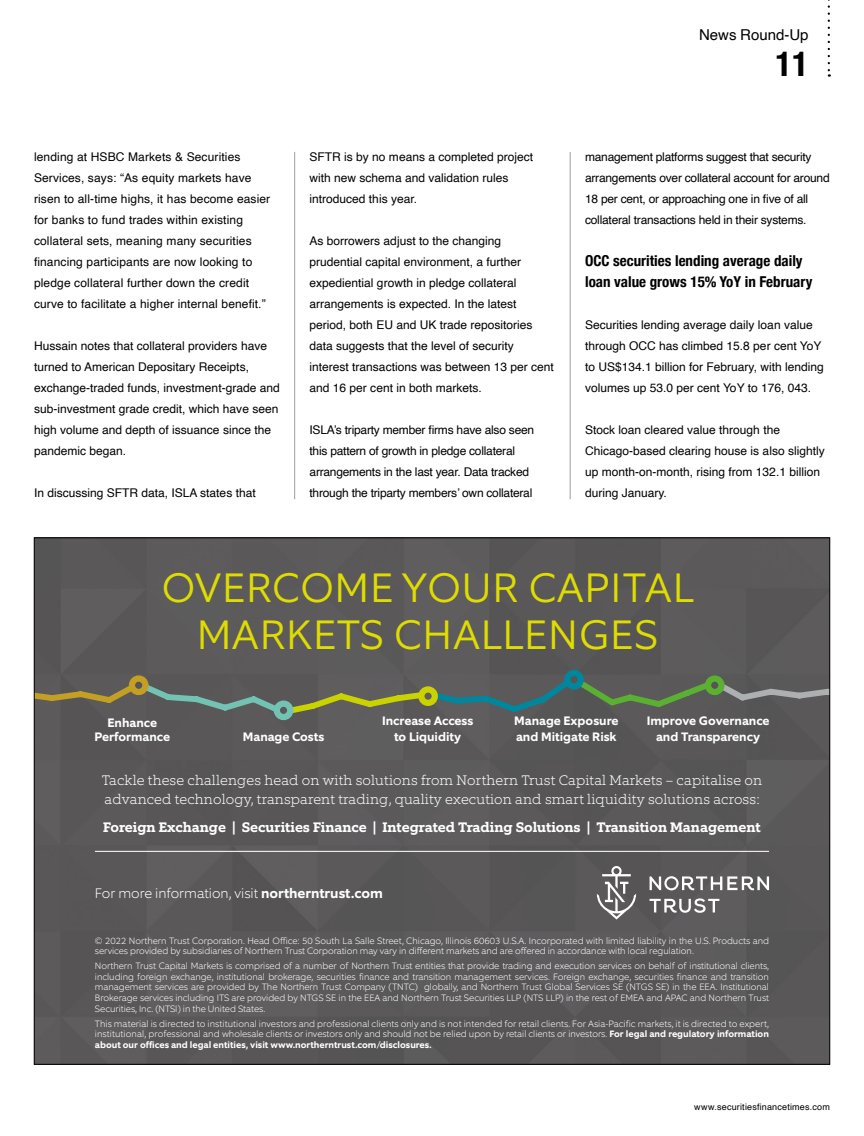
<style>
.page{position:relative;width:864px;height:1136px;background:#fff}
.page>*{position:absolute;margin:0;border:0;box-sizing:border-box;transform-origin:0 0}
.t1{font:300 41.4px/46.7px "Equip";letter-spacing:.02em;color:#dedc00;text-align:center}
.t2{font:700 condensed 34.5px "Helvetica Neue";color:#020203}
.t3{font:700 condensed 15px/21px "Helvetica Neue";color:#010000}
.t4{font:15px "Helvetica";color:#000}
.t5{font:200 13.95px/19.5px "Equip Slab";letter-spacing:.01em;color:#fff}
.t6{font:700 13.95px "Equip Slab";color:#fff}
.t7{font:200 13.95px "Equip";color:#fff}
.t8{font:700 12.3px/16px "Equip";color:#fff;text-align:center}
.t9{font:12px/21px "Helvetica";color:#010000}
.t10{font:12px/21px "Helvetica";letter-spacing:-.02em;color:#010000}
.t11{font:200 9.3px/10.6px "Equip";color:#fff;text-align:justify}
.t12{font:9px "Helvetica";letter-spacing:.025em;color:#020203}
.s1{font-weight:700}
</style>
<div class="page">
<svg style="left:827px;top:0;width:2px;height:77px"></svg>
<hr style="left:294px;top:152px;width:1px;height:347px;background:#9d9d9c">
<hr style="left:569px;top:152px;width:1px;height:347px;background:#9d9d9c">
<div style="left:36px;top:539px;width:791px;height:523px;background:#5a5859"></div>
<svg style="left:36px;top:673px;width:791px;height:46px;background:#5e635a"></svg>
<div style="left:132px;top:678px;width:13px;height:14px;background:#565455;border-radius:50%"></div>
<div style="left:129px;top:675px;width:19px;height:20px;border:6px solid #c3a023;border-radius:50%"></div>
<svg style="left:277px;top:703px;width:13px;height:14px"></svg>
<div style="left:273px;top:700px;width:20px;height:20px;border:6px solid #73c3b4;border-radius:50%"></div>
<div style="left:421px;top:689px;width:13px;height:13px;background:#5f5d5e;border-radius:50%"></div>
<div style="left:418px;top:686px;width:19px;height:20px;border:6px solid #cad200;border-radius:50%"></div>
<svg style="left:567px;top:673px;width:13px;height:13px"></svg>
<div style="left:564px;top:669px;width:19px;height:20px;border:6px solid #00869d;border-radius:50%"></div>
<svg style="left:707px;top:678px;width:14px;height:14px"></svg>
<div style="left:704px;top:675px;width:20px;height:20px;border:6px solid #5ab031;border-radius:50%"></div>
<svg style="left:649px;top:876px;width:119px;height:36px;background:#7f7e7e"></svg>
<svg style="left:596px;top:865px;width:40px;height:54px;background:#7d7b7c"></svg>
<hr style="left:95px;top:850px;width:673px;height:1px;background:#fff">
<h3 class="t4" style="left:698px;top:23px;width:111px">News Round-Up</h3>
<p class="t9" style="left:34px;top:146px;width:238px">lending at HSBC Markets &amp; Securities Services, says: “As equity markets have risen to all-time highs, it has become easier for banks to fund trades within existing collateral sets, meaning many securities financing participants are now looking to pledge collateral further down the credit curve to facilitate a higher internal benefit.”</p>
<p class="t9" style="left:34px;top:335px;width:247px">Hussain notes that collateral providers have turned to American Depositary Receipts, exchange-traded funds, investment-grade and sub-investment grade credit, which have seen high volume and depth of issuance since the pandemic began.</p>
<p class="t9" style="left:34px;top:482px;width:223px">In discussing SFTR data, ISLA states that</p>
<p class="t9" style="left:309px;top:146px;width:225px">SFTR is by no means a completed project with new schema and validation rules introduced this year.</p>
<p class="t9" style="left:309px;top:230px;width:246px">As borrowers adjust to the changing prudential capital environment, a further expediential growth in pledge collateral arrangements is expected. In the latest period, both EU and UK trade repositories data suggests that the level of security interest transactions was between 13 per cent and 16 per cent in both markets.</p>
<p class="t10" style="left:309px;top:419px;width:226px">ISLA’s triparty member firms have also seen this pattern of growth in pledge collateral arrangements in the last year. Data tracked through the triparty members’ own collateral</p>
<h2 class="t2" style="left:775px;top:35px;width:35px">11</h2>
<p class="t10" style="left:585px;top:146px;width:246px">management platforms suggest that security arrangements over collateral account for around 18 per cent, or approaching one in five of all collateral transactions held in their systems.</p>
<h3 class="t3" style="left:585px;top:249px;width:229px">OCC securities lending average daily loan value grows 15% YoY in February</h3>
<p class="t9" style="left:585px;top:314px;width:240px">Securities lending average daily loan value through OCC has climbed 15.8 per cent YoY to US$134.1 billion for February, with lending volumes up 53.0 per cent YoY to 176, 043.</p>
<p class="t9" style="left:585px;top:419px;width:241px">Stock loan cleared value through the Chicago-based clearing house is also slightly up month-on-month, rising from 132.1 billion during January.</p>
<h1 class="t1" style="left:162px;top:564px;width:534px">OVERCOME YOUR CAPITAL<br>MARKETS CHALLENGES</h1>
<h3 class="t8" style="left:95px;top:715px;width:77px;line-height:14.7px">Enhance<br>Performance</h3>
<h3 class="t8" style="left:243px;top:728px;width:83px">Manage Costs</h3>
<h3 class="t8" style="left:382px;top:712px;width:93px">Increase Access to Liquidity</h3>
<h3 class="t8" style="left:514px;top:712px;width:106px;text-align:left">Manage Exposure and Mitigate Risk</h3>
<h3 class="t8" style="left:646px;top:712px;width:124px">Improve Governance and Transparency</h3>
<h3 class="t5" style="left:102px;top:770px;width:661px">Tackle these challenges head on with solutions from Northern Trust Capital Markets – capitalise on advanced technology, transparent trading, quality execution and smart liquidity solutions across:</h3>
<h3 class="t6" style="left:103px;top:818px;width:658px">Foreign Exchange | Securities Finance | Integrated Trading Solutions | Transition Management</h3>
<h3 class="t7" style="left:95px;top:884px;width:289px">For more information, visit <span class="s1">northerntrust.com</span></h3>
<p class="t11" style="left:95px;top:934px;width:675px">© 2022 Northern Trust Corporation. Head Office: 50 South La Salle Street, Chicago, Illinois 60603 U.S.A. Incorporated with limited liability in the U.S. Products and services provided by subsidiaries of Northern Trust Corporation may vary in different markets and are offered in accordance with local regulation.</p>
<p class="t11" style="left:95px;top:960px;width:675px">Northern Trust Capital Markets is comprised of a number of Northern Trust entities that provide trading and execution services on behalf of institutional clients, including foreign exchange, institutional brokerage, securities finance and transition management services. Foreign exchange, securities finance and transition management services are provided by The Northern Trust Company (TNTC) globally, and Northern Trust Global Services SE (NTGS SE) in the EEA. Institutional Brokerage services including ITS are provided by NTGS SE in the EEA and Northern Trust Securities LLP (NTS LLP) in the rest of EMEA and APAC and Northern Trust Securities, Inc. (NTSI) in the United States.</p>
<p class="t11" style="left:95px;top:1017px;width:675px">This material is directed to institutional investors and professional clients only and is not intended for retail clients. For Asia-Pacific markets, it is directed to expert, institutional, professional and wholesale clients or investors only and should not be relied upon by retail clients or investors. <span class="s1">For legal and regulatory information about our offices and legal entities, visit www.northerntrust.com/disclosures.</span></p>
<p class="t12" style="left:694px;top:1099px;width:137px">www.securitiesfinancetimes.com</p>
</div>
